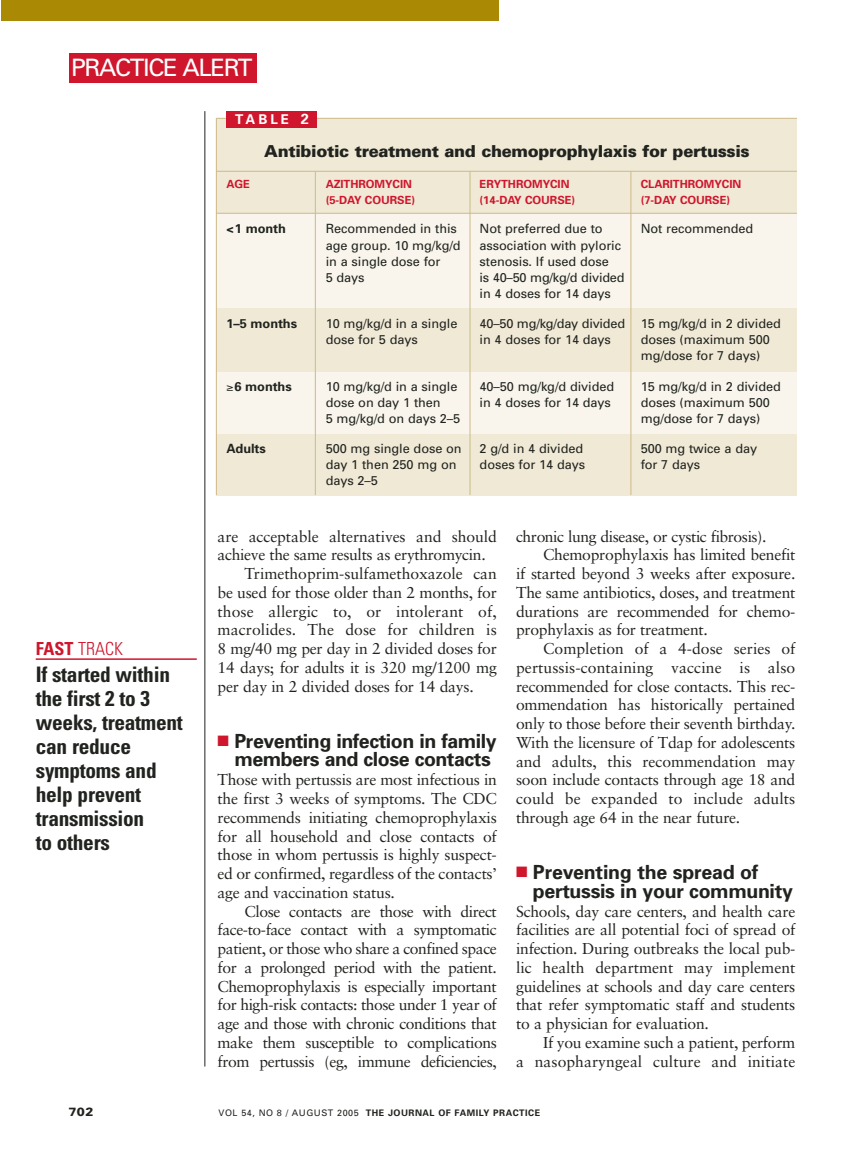
<style>
.page{position:relative;width:851px;height:1161px;background:#fff}
.page>*{position:absolute;margin:0;border:0;box-sizing:border-box;transform-origin:0 0}
.t1{font:24px "Univers";letter-spacing:-.055em;color:#fff}
.t2{font:700 condensed 21.3px/24px "Univers";letter-spacing:-.015em;color:#20231e}
.t3{font:700 19.5px/18.8px "Univers";letter-spacing:-.02em;color:#20231e;text-align:center}
.t4{font:300 condensed 18px "Univers";color:#cf162d}
.t5{font:900 16.5px "Univers";letter-spacing:-.02em;color:#20231e}
.t6{font:15.75px/18.8px "Sabon";letter-spacing:-.015em;color:#20231e;text-align:justify}
.t7{font:15.75px/18.8px "Sabon";letter-spacing:.005em;color:#20231e;text-align:right}
.t8{font:700 13.5px "Univers";letter-spacing:.22em;color:#fff}
.t9{font:12.75px/16px "Univers";letter-spacing:-.005em;color:#20231e}
.t10{font:700 12.75px "Univers";letter-spacing:-.005em;color:#20231e}
.t11{font:900 12px "Univers";color:#20231e}
.t12{font:700 11.25px "Univers";letter-spacing:-.005em;color:#cf162d}
.t13{font:700 9px "Univers";letter-spacing:.055em;color:#20231e}
.s1{font-size:14.7px}
.s2{font-weight:700}
.s3{color:#cf162d}
.s4{font-weight:400}
</style>
<div class="page">
<hr style="left:204px;top:111px;width:1px;height:955px;background:#20231e">
<div style="left:1px;top:0;width:497px;height:20px;background:#aa8905"></div>
<hr style="left:36px;top:658px;width:161px;height:2px;background:#cf162d">
<div style="left:69px;top:53px;width:188px;height:29px;background:#cf162d"></div>
<div style="left:216px;top:118px;width:580px;height:377px;background:#f0e9d6"></div>
<hr style="left:216px;top:118px;width:580px;height:1px;background:#cdba89">
<div style="left:227px;top:111px;width:90px;height:16px;background:#cf162d"></div>
<div style="left:216px;top:213px;width:580px;height:95px;background:#f9f5ec"></div>
<div style="left:216px;top:372px;width:580px;height:62px;background:#f9f5ec"></div>
<hr style="left:216px;top:213px;width:580px;height:1px;background:#cdba89">
<hr style="left:216px;top:171px;width:580px;height:1px;background:#cdba89">
<hr style="left:216px;top:118px;width:1px;height:377px;background:#cdba89">
<hr style="left:315px;top:171px;width:1px;height:324px;background:#cdba89">
<hr style="left:469px;top:171px;width:1px;height:324px;background:#cdba89">
<hr style="left:630px;top:171px;width:1px;height:324px;background:#cdba89">
<h1 class="t1" style="left:71px;top:59px;width:183px">PRACTICE ALERT</h1>
<p class="t8" style="left:235px;top:114px;width:75px">TABLE <span class="s1">2</span></p>
<p class="t5" style="left:264px;top:145px;width:487px">Antibiotic treatment and chemoprophylaxis for pertussis</p>
<p class="t4" style="left:36px;top:642px;width:89px"><span class="s2">FAST</span> TRACK</p>
<h2 class="t2" style="left:36px;top:664px;width:148px">If started within the first 2 to 3 weeks, treatment can reduce symptoms and help prevent transmission<br>to others</h2>
<p class="t12" style="left:226px;top:180px;width:25px">AGE</p>
<p class="t12" style="left:326px;top:180px;width:88px">AZITHROMYCIN</p>
<p class="t12" style="left:479px;top:180px;width:91px">ERYTHROMYCIN</p>
<p class="t12" style="left:640px;top:180px;width:102px">CLARITHROMYCIN</p>
<p class="t12" style="left:326px;top:196px;width:91px">(5-DAY COURSE)</p>
<p class="t12" style="left:479px;top:196px;width:97px">(14-DAY COURSE)</p>
<p class="t12" style="left:640px;top:196px;width:91px">(7-DAY COURSE)</p>
<p class="t10" style="left:226px;top:224px;width:61px">&lt;1 month</p>
<p class="t9" style="left:326px;top:222px;width:133px">Recommended in this</p>
<p class="t9" style="left:479px;top:222px;width:124px">Not preferred due to</p>
<p class="t9" style="left:640px;top:222px;width:114px">Not recommended</p>
<p class="t9" style="left:326px;top:238px;width:136px">age group. 10 mg/kg/d</p>
<p class="t9" style="left:479px;top:238px;width:143px">association with pyloric</p>
<p class="t9" style="left:326px;top:254px;width:116px">in a single dose for</p>
<p class="t9" style="left:479px;top:254px;width:131px">stenosis. If used dose</p>
<p class="t9" style="left:326px;top:270px;width:40px">5 days</p>
<p class="t9" style="left:479px;top:270px;width:146px">is 40–50 mg/kg/d divided in 4 doses for 14 days</p>
<p class="t10" style="left:226px;top:319px;width:72px">1–5 months</p>
<p class="t9" style="left:326px;top:317px;width:133px">10 mg/kg/d in a single</p>
<p class="t9" style="left:479px;top:317px;width:303px">40–50 mg/kg/day divided 15 mg/kg/d in 2 divided</p>
<p class="t9" style="left:326px;top:333px;width:94px">dose for 5 days</p>
<p class="t9" style="left:479px;top:333px;width:133px">in 4 doses for 14 days</p>
<p class="t9" style="left:640px;top:333px;width:131px">doses (maximum 500 mg/dose for 7 days)</p>
<p class="t10" style="left:226px;top:381px;width:67px">≥6 months</p>
<p class="t9" style="left:326px;top:379px;width:133px">10 mg/kg/d in a single</p>
<p class="t9" style="left:479px;top:379px;width:136px">40–50 mg/kg/d divided</p>
<p class="t9" style="left:640px;top:379px;width:142px">15 mg/kg/d in 2 divided</p>
<p class="t9" style="left:326px;top:395px;width:116px">dose on day 1 then</p>
<p class="t9" style="left:479px;top:395px;width:133px">in 4 doses for 14 days</p>
<p class="t9" style="left:640px;top:395px;width:131px">doses (maximum 500</p>
<p class="t9" style="left:326px;top:411px;width:136px">5 mg/kg/d on days 2–5</p>
<p class="t9" style="left:640px;top:411px;width:121px">mg/dose for 7 days)</p>
<p class="t10" style="left:226px;top:444px;width:41px">Adults</p>
<p class="t9" style="left:326px;top:442px;width:137px">500 mg single dose on</p>
<p class="t9" style="left:479px;top:442px;width:105px">2 g/d in 4 divided</p>
<p class="t9" style="left:640px;top:442px;width:118px">500 mg twice a day</p>
<p class="t9" style="left:326px;top:458px;width:132px">day 1 then 250 mg on</p>
<p class="t9" style="left:479px;top:458px;width:107px">doses for 14 days</p>
<p class="t9" style="left:640px;top:458px;width:61px">for 7 days</p>
<p class="t9" style="left:326px;top:474px;width:54px">days 2–5</p>
<p class="t6" style="left:217px;top:528px;width:281px">are acceptable alternatives and should</p>
<p class="t6" style="left:217px;top:547px;width:270px">achieve the same results as erythromycin.</p>
<p class="t6" style="left:244px;top:565px;width:254px">Trimethoprim-sulfamethoxazole can</p>
<p class="t6" style="left:217px;top:584px;width:281px">be used for those older than 2 months, for</p>
<p class="t7" style="left:217px;top:603px;width:281px">those allergic to, or intolerant of,</p>
<p class="t7" style="left:217px;top:622px;width:281px">macrolides. The dose for children is</p>
<p class="t6" style="left:217px;top:640px;width:281px">8 mg/40 mg per day in 2 divided doses for</p>
<p class="t6" style="left:217px;top:659px;width:281px">14 days; for adults it is 320 mg/1200 mg</p>
<p class="t6" style="left:217px;top:678px;width:258px">per day in 2 divided doses for 14 days.</p>
<p class="t3" style="left:217px;top:733px;width:280px"><span class="s3">■</span> Preventing infection in family members and close contacts</p>
<p class="t6" style="left:217px;top:772px;width:281px">Those with pertussis are most infectious in the first 3 weeks of symptoms. The CDC recommends initiating chemoprophylaxis for all household and close contacts of those in whom pertussis is highly suspect&shy;ed or confirmed, regardless of the contacts’ age and vaccination status.</p>
<p class="t6" style="left:217px;top:903px;width:281px;text-indent:27px">Close contacts are those with direct face-to-face contact with a symptomatic patient, or those who share a confined space for a prolonged period with the patient.<br>Chemoprophylaxis is especially important for high-risk contacts: those under 1 year of age and those with chronic conditions that make them susceptible to complications from pertussis (eg, immune deficiencies,</p>
<p class="t6" style="left:516px;top:528px;width:252px">chronic lung disease, or cystic fibrosis).</p>
<p class="t6" style="left:543px;top:547px;width:254px">Chemoprophylaxis has limited benefit</p>
<p class="t6" style="left:516px;top:565px;width:281px">if started beyond 3 weeks after exposure.</p>
<p class="t6" style="left:516px;top:584px;width:281px">The same antibiotics, doses, and treatment</p>
<p class="t6" style="left:516px;top:603px;width:281px">durations are recommended for chemo-</p>
<p class="t6" style="left:516px;top:622px;width:193px">prophylaxis as for treatment.</p>
<p class="t6" style="left:543px;top:640px;width:254px">Completion of a 4-dose series of</p>
<p class="t7" style="left:516px;top:659px;width:281px">pertussis-containing vaccine is also</p>
<p class="t6" style="left:516px;top:678px;width:281px">recommended for close contacts. This rec-</p>
<p class="t6" style="left:516px;top:697px;width:281px">ommendation has historically pertained</p>
<p class="t6" style="left:516px;top:715px;width:281px">only to those before their seventh birthday.</p>
<p class="t6" style="left:516px;top:734px;width:281px">With the licensure of Tdap for adolescents</p>
<p class="t6" style="left:516px;top:753px;width:281px">and adults, this recommendation may</p>
<p class="t6" style="left:516px;top:772px;width:281px">soon include contacts through age 18 and</p>
<p class="t7" style="left:516px;top:790px;width:281px">could be expanded to include adults</p>
<p class="t6" style="left:516px;top:809px;width:226px">through age 64 in the near future.</p>
<p class="t3" style="left:533px;top:864px;width:261px;text-align:left;text-indent:-17px"><span class="s3">■</span> Preventing the spread of pertussis in your community</p>
<p class="t6" style="left:516px;top:903px;width:281px">Schools, day care centers, and health care facilities are all potential foci of spread of infection. During outbreaks the local pub&shy;lic health department may implement guidelines at schools and day care centers that refer symptomatic staff and students to a physician for evaluation.</p>
<p class="t7" style="left:516px;top:1034px;width:281px">If you examine such a patient, perform<br>a nasopharyngeal culture and initiate</p>
<p class="t11" style="left:68px;top:1107px;width:26px">702</p>
<p class="t13" style="left:219px;top:1109px;width:323px"><span class="s4">VOL 54, NO 8 / AUGUST 2005</span> THE JOURNAL OF FAMILY PRACTICE</p>
</div>
